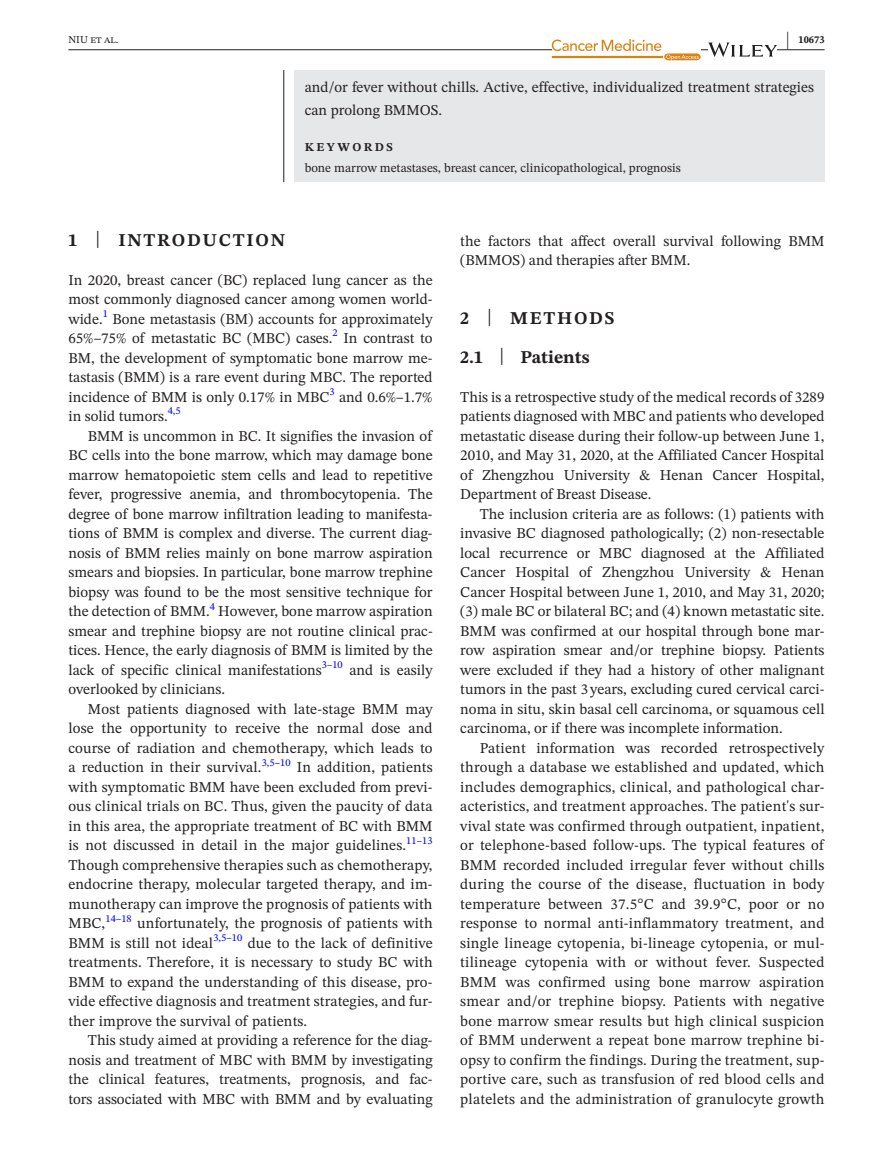
<style>
.page{position:relative;width:893px;height:1174px;background:#fff}
.page>*{position:absolute;margin:0;border:0;box-sizing:border-box;transform-origin:0 0}
.t1{font:700 21px "STIX Two Text";color:#231f20;scale:.42 1}
.t2{font:700 18px/39px "STIX Two Text";color:#231f20}
.t3{font:700 18px "STIX Two Text";letter-spacing:.1em;color:#231f20}
.t4{font:15px/19.5px "STIX Two Text";color:#231f20;text-align:justify}
.t5{font:12.75px "STIX Two Text";color:#231f20}
.t6{font:700 12px "STIX Two Text";letter-spacing:.2em;color:#231f20}
.t7{font:10.5px "STIX Two Text";letter-spacing:.01em;color:#00f}
.t8{font:10.5px "STIX Two Text";color:#231f20}
.t9{font:700 10.5px "STIX Two Text";color:#231f20}
.s1{font-weight:400;font-size:23.7px}
</style>
<div class="page">
<hr style="left:68px;top:49px;width:756px;height:1px;background:#231f20">
<svg style="left:552px;top:39px;width:149px;height:21px"></svg>
<svg style="left:708px;top:43px;width:69px;height:14px"></svg>
<div style="left:294px;top:70px;width:530px;height:112px;background:#e6e7e9"></div>
<hr style="left:283px;top:70px;width:1px;height:112px;background:#231f20">
<h1 class="t1" style="left:787px;top:24px;width:8px">|</h1>
<p class="t8" style="left:68px;top:32px;width:52px">NIU et al.</p>
<p class="t9" style="left:798px;top:32px;width:27px">10673</p>
<p class="t4" style="left:305px;top:76px;width:511px;line-height:22.5px">and/or fever without chills. Active, effective, individualized treatment strategies can prolong BMMOS.</p>
<p class="t6" style="left:305px;top:138px;width:90px">KEYWORDS</p>
<p class="t5" style="left:305px;top:158px;width:378px">bone marrow metastases, breast cancer, clinicopathological, prognosis</p>
<p class="t3" style="left:68px;top:227px;width:218px">1 <span class="s1">|</span> INTRODUCTION</p>
<p class="t4" style="left:68px;top:270px;width:366px">In 2020, breast cancer (BC) replaced lung cancer as the most commonly diagnosed cancer among women world&shy;wide.</p>
<p class="t7" style="left:103px;top:306px;width:7px">1</p>
<p class="t4" style="left:68px;top:309px;width:366px;text-indent:44px">Bone metastasis (BM) accounts for approximately<br>65%–75% of metastatic BC (MBC) cases.</p>
<p class="t7" style="left:333px;top:325px;width:7px">2</p>
<p class="t4" style="left:68px;top:328px;width:366px;text-indent:275px">In contrast to BM, the development of symptomatic bone marrow me&shy;tastasis (BMM) is a rare event during MBC. The reported incidence of BMM is only 0.17% in MBC</p>
<p class="t7" style="left:329px;top:384px;width:7px">3</p>
<p class="t4" style="left:339px;top:387px;width:95px">and 0.6%–1.7%</p>
<p class="t4" style="left:68px;top:406px;width:101px">in solid tumors.</p>
<p class="t7" style="left:168px;top:403px;width:14px">4,5</p>
<p class="t4" style="left:68px;top:426px;width:366px;text-indent:20px">BMM is uncommon in BC. It signifies the invasion of BC cells into the bone marrow, which may damage bone marrow hematopoietic stem cells and lead to repetitive fever, progressive anemia, and thrombocytopenia. The degree of bone marrow infiltration leading to manifesta&shy;tions of BMM is complex and diverse. The current diag&shy;nosis of BMM relies mainly on bone marrow aspiration smears and biopsies. In particular, bone marrow trephine biopsy was found to be the most sensitive technique for the detection of BMM.</p>
<p class="t7" style="left:210px;top:598px;width:7px">4</p>
<p class="t4" style="left:68px;top:601px;width:366px;text-indent:150px">However, bone marrow aspiration smear and trephine biopsy are not routine clinical prac&shy;tices. Hence, the early diagnosis of BMM is limited by the lack of specific clinical manifestations</p>
<p class="t7" style="left:322px;top:657px;width:22px">3–10</p>
<p class="t4" style="left:349px;top:660px;width:85px">and is easily</p>
<p class="t4" style="left:68px;top:679px;width:158px">overlooked by clinicians.</p>
<p class="t4" style="left:88px;top:699px;width:346px">Most patients diagnosed with late-stage BMM may</p>
<p class="t4" style="left:68px;top:718px;width:366px">lose the opportunity to receive the normal dose and</p>
<p class="t4" style="left:68px;top:738px;width:366px">course of radiation and chemotherapy, which leads to</p>
<p class="t4" style="left:68px;top:757px;width:195px">a reduction in their survival.</p>
<p class="t7" style="left:262px;top:754px;width:31px">3,5–10</p>
<p class="t4" style="left:68px;top:757px;width:366px;text-indent:228px">In addition, patients with symptomatic BMM have been excluded from previ&shy;ous clinical trials on BC. Thus, given the paucity of data in this area, the appropriate treatment of BC with BMM is not discussed in detail in the major guidelines.</p>
<p class="t7" style="left:406px;top:832px;width:28px">11–13</p>
<p class="t4" style="left:68px;top:855px;width:366px">Though comprehensive therapies such as chemotherapy, endocrine therapy, molecular targeted therapy, and im&shy;munotherapy can improve the prognosis of patients with MBC,</p>
<p class="t7" style="left:105px;top:910px;width:28px">14–18</p>
<p class="t4" style="left:68px;top:913px;width:366px;text-indent:69px">unfortunately, the prognosis of patients with<br>BMM is still not ideal</p>
<p class="t7" style="left:213px;top:930px;width:31px">3,5–10</p>
<p class="t4" style="left:68px;top:933px;width:366px;text-indent:179px">due to the lack of definitive treatments. Therefore, it is necessary to study BC with BMM to expand the understanding of this disease, pro&shy;vide effective diagnosis and treatment strategies, and fur&shy;ther improve the survival of patients.</p>
<p class="t4" style="left:68px;top:1030px;width:366px;text-indent:20px">This study aimed at providing a reference for the diag&shy;nosis and treatment of MBC with BMM by investigating the clinical features, treatments, prognosis, and fac&shy;tors associated with MBC with BMM and by evaluating</p>
<p class="t4" style="left:460px;top:231px;width:366px">the factors that affect overall survival following BMM (BMMOS) and therapies after BMM.</p>
<p class="t2" style="left:460px;top:299px;width:156px">2 <span class="s1">|</span> METHODS<br>2.1 <span class="s1">|</span> Patients</p>
<p class="t4" style="left:460px;top:387px;width:366px">This is a retrospective study of the medical records of 3289 patients diagnosed with MBC and patients who developed metastatic disease during their follow-up between June 1, 2010, and May 31, 2020, at the Affiliated Cancer Hospital of Zhengzhou University &amp; Henan Cancer Hospital, Department of Breast Disease.</p>
<p class="t4" style="left:460px;top:504px;width:366px;text-indent:20px">The inclusion criteria are as follows: (1) patients with invasive BC diagnosed pathologically; (2) non-resectable local recurrence or MBC diagnosed at the Affiliated Cancer Hospital of Zhengzhou University &amp; Henan Cancer Hospital between June 1, 2010, and May 31, 2020; (3) male BC or bilateral BC; and (4) known metastatic site.<br>BMM was confirmed at our hospital through bone mar&shy;row aspiration smear and/or trephine biopsy. Patients were excluded if they had a history of other malignant tumors in the past 3 years, excluding cured cervical carci&shy;noma in situ, skin basal cell carcinoma, or squamous cell carcinoma, or if there was incomplete information.</p>
<p class="t4" style="left:460px;top:738px;width:366px;text-indent:20px">Patient information was recorded retrospectively through a database we established and updated, which includes demographics, clinical, and pathological char&shy;acteristics, and treatment approaches. The patient's sur&shy;vival state was confirmed through outpatient, inpatient, or telephone-based follow-ups. The typical features of BMM recorded included irregular fever without chills during the course of the disease, fluctuation in body temperature between 37.5°C and 39.9°C, poor or no response to normal anti-inflammatory treatment, and single lineage cytopenia, bi-lineage cytopenia, or mul&shy;tilineage cytopenia with or without fever. Suspected BMM was confirmed using bone marrow aspiration smear and/or trephine biopsy. Patients with negative bone marrow smear results but high clinical suspicion of BMM underwent a repeat bone marrow trephine bi&shy;opsy to confirm the findings. During the treatment, sup&shy;portive care, such as transfusion of red blood cells and platelets and the administration of granulocyte growth</p>
</div>
